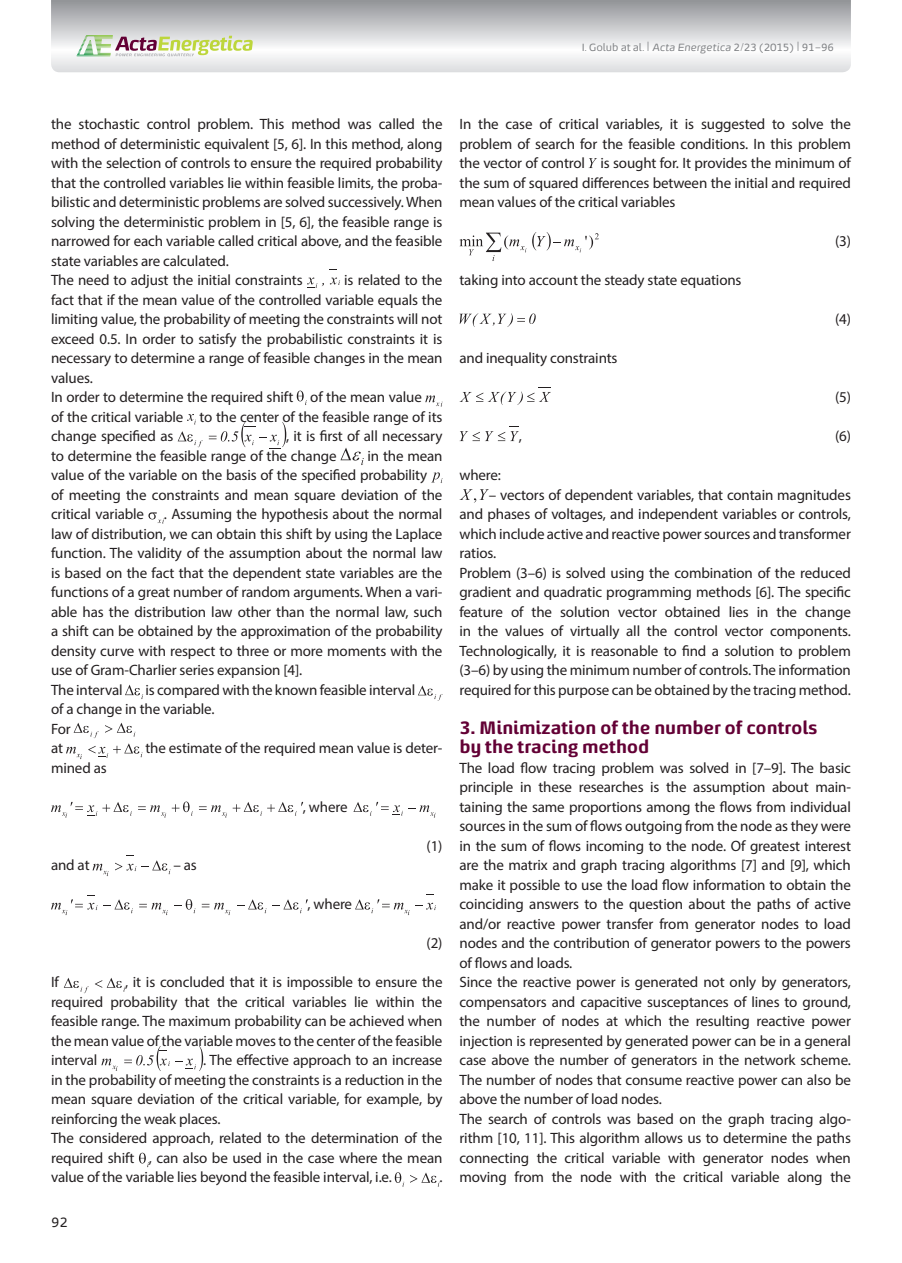
<style>
.page{position:relative;width:902px;height:1263px;background:#fff}
.page>*{position:absolute;margin:0;border:0;box-sizing:border-box;transform-origin:0 0}
.t1{font:700 18px/19.5px "Energa";letter-spacing:-.01em;color:#630035}
.t2{font:15px/19.5px "Myriad Pro";letter-spacing:-.01em;color:#231f20}
.t3{font:13.5px "Energa";color:#231f20}
.t4{font:10.5px "Energa";letter-spacing:-.01em;color:#808285}
.s1{font-size:13.5px}
.s2{font-style:italic}
</style>
<div class="page">
<svg style="left:51px;top:0;width:799px;height:72px"></svg>
<svg style="left:76px;top:35px;width:177px;height:21px"></svg>
<svg style="left:330px;top:278px;width:10px;height:7px"></svg>
<svg style="left:307px;top:278px;width:17px;height:10px"></svg>
<svg style="left:297px;top:391px;width:10px;height:14px"></svg>
<svg style="left:425px;top:395px;width:17px;height:12px"></svg>
<svg style="left:187px;top:414px;width:9px;height:11px"></svg>
<svg style="left:209px;top:422px;width:77px;height:27px"></svg>
<svg style="left:178px;top:431px;width:24px;height:16px"></svg>
<svg style="left:340px;top:448px;width:23px;height:17px"></svg>
<svg style="left:431px;top:472px;width:11px;height:11px"></svg>
<svg style="left:148px;top:512px;width:16px;height:12px"></svg>
<svg style="left:125px;top:685px;width:18px;height:14px"></svg>
<svg style="left:418px;top:685px;width:24px;height:16px"></svg>
<svg style="left:66px;top:723px;width:76px;height:36px"></svg>
<svg style="left:233px;top:802px;width:70px;height:14px"></svg>
<svg style="left:199px;top:805px;width:28px;height:13px"></svg>
<svg style="left:172px;top:801px;width:21px;height:15px"></svg>
<svg style="left:138px;top:805px;width:28px;height:13px"></svg>
<svg style="left:51px;top:802px;width:81px;height:16px"></svg>
<svg style="left:353px;top:802px;width:82px;height:16px"></svg>
<svg style="left:92px;top:864px;width:16px;height:12px"></svg>
<svg style="left:115px;top:855px;width:55px;height:19px"></svg>
<svg style="left:272px;top:899px;width:36px;height:14px"></svg>
<svg style="left:237px;top:899px;width:29px;height:14px"></svg>
<svg style="left:202px;top:903px;width:28px;height:12px"></svg>
<svg style="left:174px;top:899px;width:21px;height:14px"></svg>
<svg style="left:139px;top:903px;width:29px;height:12px"></svg>
<svg style="left:103px;top:899px;width:30px;height:14px"></svg>
<svg style="left:51px;top:895px;width:46px;height:20px"></svg>
<svg style="left:415px;top:903px;width:21px;height:7px"></svg>
<svg style="left:355px;top:899px;width:54px;height:16px"></svg>
<svg style="left:95px;top:978px;width:30px;height:14px"></svg>
<svg style="left:64px;top:978px;width:25px;height:15px"></svg>
<svg style="left:101px;top:1058px;width:16px;height:13px"></svg>
<svg style="left:124px;top:1046px;width:79px;height:25px"></svg>
<svg style="left:139px;top:1153px;width:10px;height:14px"></svg>
<svg style="left:410px;top:1172px;width:29px;height:15px"></svg>
<svg style="left:395px;top:1172px;width:9px;height:15px"></svg>
<svg style="left:588px;top:158px;width:9px;height:10px"></svg>
<svg style="left:532px;top:232px;width:66px;height:20px"></svg>
<svg style="left:459px;top:233px;width:67px;height:28px"></svg>
<svg style="left:459px;top:313px;width:76px;height:14px"></svg>
<svg style="left:459px;top:387px;width:92px;height:18px"></svg>
<svg style="left:459px;top:431px;width:60px;height:10px"></svg>
<svg style="left:459px;top:489px;width:30px;height:14px"></svg>
<p class="t4" style="left:581px;top:41px;width:253px">I. Golub at al. <span class="s1">|</span> <span class="s2">Acta Energetica</span> 2/23 (2015) <span class="s1">|</span> 91–96</p>
<p class="t2" style="left:51px;top:114px;width:393px">the stochastic control problem. This method was called the method of deterministic equivalent [5, 6]. In this method, along with the selection of controls to ensure the required probability that the controlled variables lie within feasible limits, the proba&shy;bilistic and deterministic problems are solved successively. When solving the deterministic problem in [5, 6], the feasible range is narrowed for each variable called critical above, and the feasible state variables are calculated.<br>The need to adjust the initial constraints</p>
<p class="t2" style="left:51px;top:270px;width:393px;text-indent:293px">is related to the fact that if the mean value of the controlled variable equals the limiting value, the probability of meeting the constraints will not exceed 0.5. In order to satisfy the probabilistic constraints it is necessary to determine a range of feasible changes in the mean values.<br>In order to determine the required shift of the mean value<br>of the critical variable to the center of the feasible range of its change specified as</p>
<p class="t2" style="left:51px;top:426px;width:393px;text-indent:235px">, it is first of all necessary to determine the feasible range of the change</p>
<p class="t2" style="left:51px;top:446px;width:393px;text-indent:316px">in the mean value of the variable on the basis of the specified probability of meeting the constraints and mean square deviation of the critical variable</p>
<p class="t2" style="left:51px;top:504px;width:393px;text-indent:113px">. Assuming the hypothesis about the normal law of distribution, we can obtain this shift by using the Laplace function. The validity of the assumption about the normal law is based on the fact that the dependent state variables are the functions of a great number of random arguments. When a vari&shy;able has the distribution law other than the normal law, such a shift can be obtained by the approximation of the probability density curve with respect to three or more moments with the use of Gram-Charlier series expansion [4].<br>The interval</p>
<p class="t2" style="left:51px;top:680px;width:366px;text-indent:94px">is compared with the known feasible interval of a change in the variable.<br>For<br>at</p>
<p class="t2" style="left:145px;top:738px;width:298px">the estimate of the required mean value is deter-</p>
<p class="t2" style="left:51px;top:758px;width:57px">mined as</p>
<p class="t2" style="left:51px;top:855px;width:40px">and at</p>
<p class="t2" style="left:173px;top:855px;width:25px">– as</p>
<p class="t2" style="left:303px;top:797px;width:46px">, where</p>
<p class="t2" style="left:307px;top:894px;width:46px">, where</p>
<p class="t2" style="left:426px;top:836px;width:17px">(1)</p>
<p class="t2" style="left:426px;top:933px;width:17px">(2)</p>
<p class="t2" style="left:51px;top:972px;width:9px">If</p>
<p class="t2" style="left:51px;top:972px;width:393px;text-align:justify;text-indent:74px">, it is concluded that it is impossible to ensure the required probability that the critical variables lie within the feasible range. The maximum probability can be achieved when the mean value of the variable moves to the center of the feasible interval</p>
<p class="t2" style="left:51px;top:1050px;width:393px;text-indent:152px">. The effective approach to an increase in the probability of meeting the constraints is a reduction in the mean square deviation of the critical variable, for example, by reinforcing the weak places.<br>The considered approach, related to the determination of the required shift , can also be used in the case where the mean value of the variable lies beyond the feasible interval, i.e.</p>
<p class="t2" style="left:439px;top:1167px;width:5px">.</p>
<p class="t3" style="left:51px;top:1213px;width:18px">92</p>
<p class="t2" style="left:459px;top:114px;width:393px;text-align:justify">In the case of critical variables, it is suggested to solve the problem of search for the feasible conditions. In this problem the vector of control is sought for. It provides the minimum of the sum of squared differences between the initial and required mean values of the critical variables</p>
<p class="t2" style="left:834px;top:231px;width:17px">(3)</p>
<p class="t2" style="left:459px;top:270px;width:283px">taking into account the steady state equations</p>
<p class="t2" style="left:834px;top:309px;width:17px">(4)</p>
<p class="t2" style="left:459px;top:348px;width:159px">and inequality constraints</p>
<p class="t2" style="left:834px;top:387px;width:17px">(5)</p>
<p class="t2" style="left:518px;top:426px;width:5px">,</p>
<p class="t2" style="left:834px;top:426px;width:17px">(6)</p>
<p class="t2" style="left:459px;top:465px;width:43px">where:</p>
<p class="t2" style="left:459px;top:485px;width:393px;text-indent:29px">– vectors of dependent variables, that contain magnitudes and phases of voltages, and independent variables or controls, which include active and reactive power sources and transformer ratios.<br>Problem (3–6) is solved using the combination of the reduced gradient and quadratic programming methods [6]. The specific feature of the solution vector obtained lies in the change in the values of virtually all the control vector components.<br>Technologically, it is reasonable to find a solution to problem (3–6) by using the minimum number of controls. The information required for this purpose can be obtained by the tracing method.</p>
<p class="t1" style="left:459px;top:717px;width:359px">3. Minimization of the number of controls by the tracing method</p>
<p class="t2" style="left:459px;top:758px;width:393px">The load flow tracing problem was solved in [7–9]. The basic principle in these researches is the assumption about main&shy;taining the same proportions among the flows from individual sources in the sum of flows outgoing from the node as they were in the sum of flows incoming to the node. Of greatest interest are the matrix and graph tracing algorithms [7] and [9], which make it possible to use the load flow information to obtain the coinciding answers to the question about the paths of active and/or reactive power transfer from generator nodes to load nodes and the contribution of generator powers to the powers of flows and loads.<br>Since the reactive power is generated not only by generators, compensators and capacitive susceptances of lines to ground, the number of nodes at which the resulting reactive power injection is represented by generated power can be in a general case above the number of generators in the network scheme.<br>The number of nodes that consume reactive power can also be above the number of load nodes.<br>The search of controls was based on the graph tracing algo&shy;rithm [10, 11]. This algorithm allows us to determine the paths connecting the critical variable with generator nodes when moving from the node with the critical variable along the</p>
</div>
